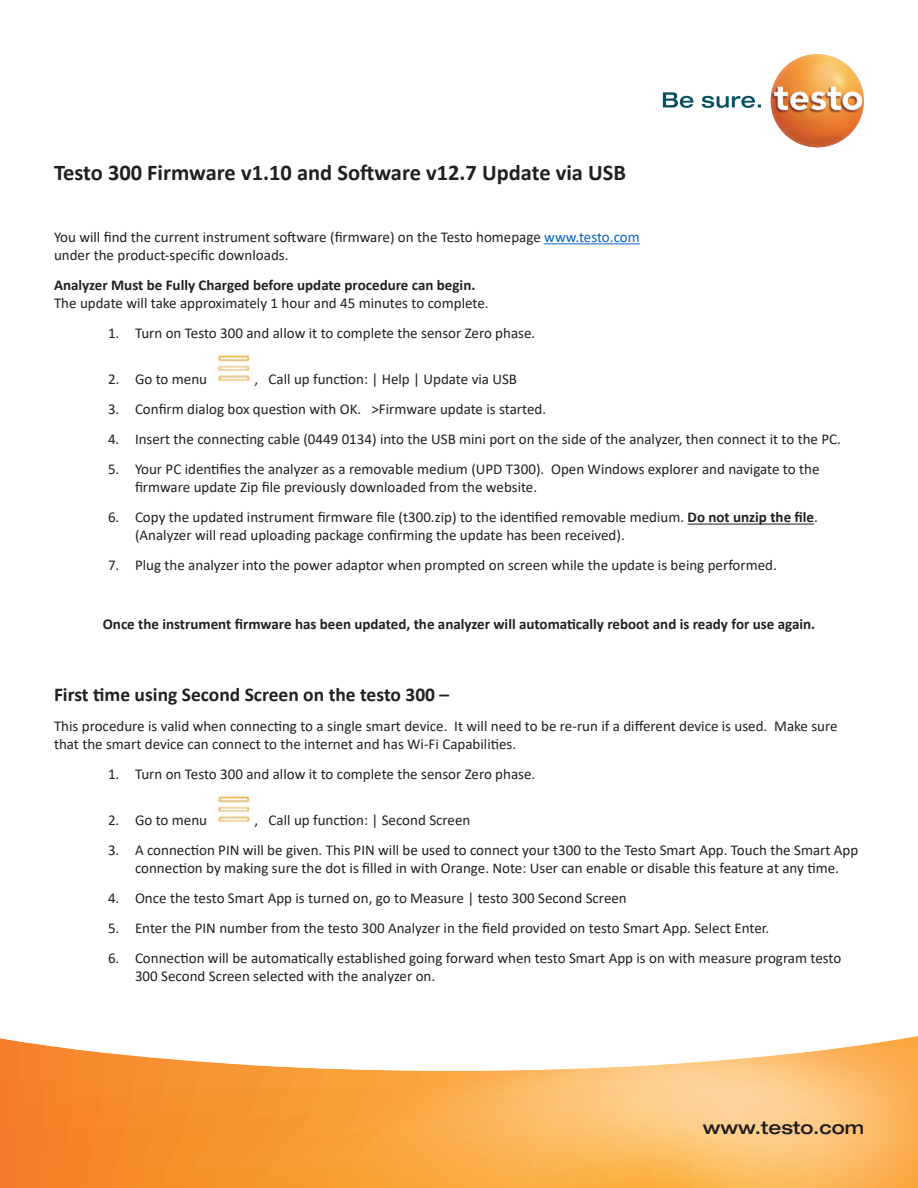
<style>
.page{position:relative;width:918px;height:1188px;background:#fff}
.page>*{position:absolute;margin:0;border:0;box-sizing:border-box;transform-origin:0 0}
.No_Spacing{font:700 22.5px "Calibri";color:#231f20}
.No_Spacing-2{font:700 19.5px "Calibri";color:#231f20}
.t1{font:500 expanded 18px "Helvetica Neue LTW1 G";color:#231f20}
.No_Spacing-3{font:15px/18px "Calibri";color:#231f20}
.No_Spacing-4{font:700 15px "Calibri";color:#231f20}
.s1{color:#0563c1}
.s2{font-weight:700}
</style>
<div class="page">
<hr style="left:544px;top:243px;width:96px;height:1px;background:#0563c1">
<hr style="left:688px;top:524px;width:126px;height:1px;background:#231f20">
<img style="left:217px;top:353px;width:33px;height:28px">
<img style="left:217px;top:794px;width:33px;height:28px">
<svg style="left:663px;top:92px;width:98px;height:16px"></svg>
<img style="left:770px;top:54px;width:94px;height:94px;border-radius:47px">
<svg style="left:0;top:1036px;width:918px;height:152px"></svg>
<p class="No_Spacing" style="left:54px;top:157px;width:574px">Testo 300 Firmware v1.10 and Software v12.7 Update via USB</p>
<p class="No_Spacing-3" style="left:54px;top:228px;width:587px">You will find the current instrument software (firmware) on the Testo homepage <span class="s1">www.testo.com </span>under the product-specific downloads.</p>
<p class="No_Spacing-3" style="left:54px;top:276px;width:436px"><span class="s2">Analyzer Must be Fully Charged before update procedure can begin.<br></span>The update will take approximately 1 hour and 45 minutes to complete.</p>
<p class="No_Spacing-3" style="left:108px;top:324px;width:429px">1. Turn on Testo 300 and allow it to complete the sensor Zero phase.</p>
<p class="No_Spacing-3" style="left:108px;top:370px;width:101px">2. Go to menu</p>
<p class="No_Spacing-3" style="left:255px;top:370px;width:264px">, Call up function: | Help | Update via USB</p>
<p class="No_Spacing-3" style="left:108px;top:400px;width:440px">3. Confirm dialog box question with OK. &gt;Firmware update is started.</p>
<p class="No_Spacing-3" style="left:108px;top:430px;width:735px">4. Insert the connecting cable (0449 0134) into the USB mini port on the side of the analyzer, then connect it to the PC.</p>
<p class="No_Spacing-3" style="left:135px;top:460px;width:686px;text-indent:-27px">5. Your PC identifies the analyzer as a removable medium (UPD T300). Open Windows explorer and navigate to the firmware update Zip file previously downloaded from the website.</p>
<p class="No_Spacing-3" style="left:135px;top:508px;width:684px;text-indent:-27px">6. Copy the updated instrument firmware file (t300.zip) to the identified removable medium. <span class="s2">Do not unzip the file</span>. (Analyzer will read uploading package confirming the update has been received).</p>
<p class="No_Spacing-3" style="left:108px;top:556px;width:670px">7. Plug the analyzer into the power adaptor when prompted on screen while the update is being performed.</p>
<p class="No_Spacing-4" style="left:103px;top:613px;width:714px">Once the instrument firmware has been updated, the analyzer will automatically reboot and is ready for use again.</p>
<p class="No_Spacing-2" style="left:54px;top:681px;width:397px">First time using Second Screen on the testo 300 –</p>
<p class="No_Spacing-3" style="left:54px;top:717px;width:785px">This procedure is valid when connecting to a single smart device. It will need to be re-run if a different device is used. Make sure that the smart device can connect to the internet and has Wi-Fi Capabilities.</p>
<p class="No_Spacing-3" style="left:108px;top:765px;width:429px">1. Turn on Testo 300 and allow it to complete the sensor Zero phase.</p>
<p class="No_Spacing-3" style="left:108px;top:811px;width:101px">2. Go to menu</p>
<p class="No_Spacing-3" style="left:255px;top:811px;width:217px">, Call up function: | Second Screen</p>
<p class="No_Spacing-3" style="left:108px;top:841px;width:752px;text-align:center">3. A connection PIN will be given. This PIN will be used to connect your t300 to the Testo Smart App. Touch the Smart App connection by making sure the dot is filled in with Orange. Note: User can enable or disable this feature at any time.</p>
<p class="No_Spacing-3" style="left:108px;top:889px;width:520px">4. Once the testo Smart App is turned on, go to Measure | testo 300 Second Screen</p>
<p class="No_Spacing-3" style="left:108px;top:919px;width:663px">5. Enter the PIN number from the testo 300 Analyzer in the field provided on testo Smart App. Select Enter.</p>
<p class="No_Spacing-3" style="left:135px;top:949px;width:708px;text-indent:-27px">6. Connection will be automatically established going forward when testo Smart App is on with measure program testo<br>300 Second Screen selected with the analyzer on.</p>
<p class="t1" style="left:703px;top:1116px;width:163px">www.testo.com</p>
</div>
